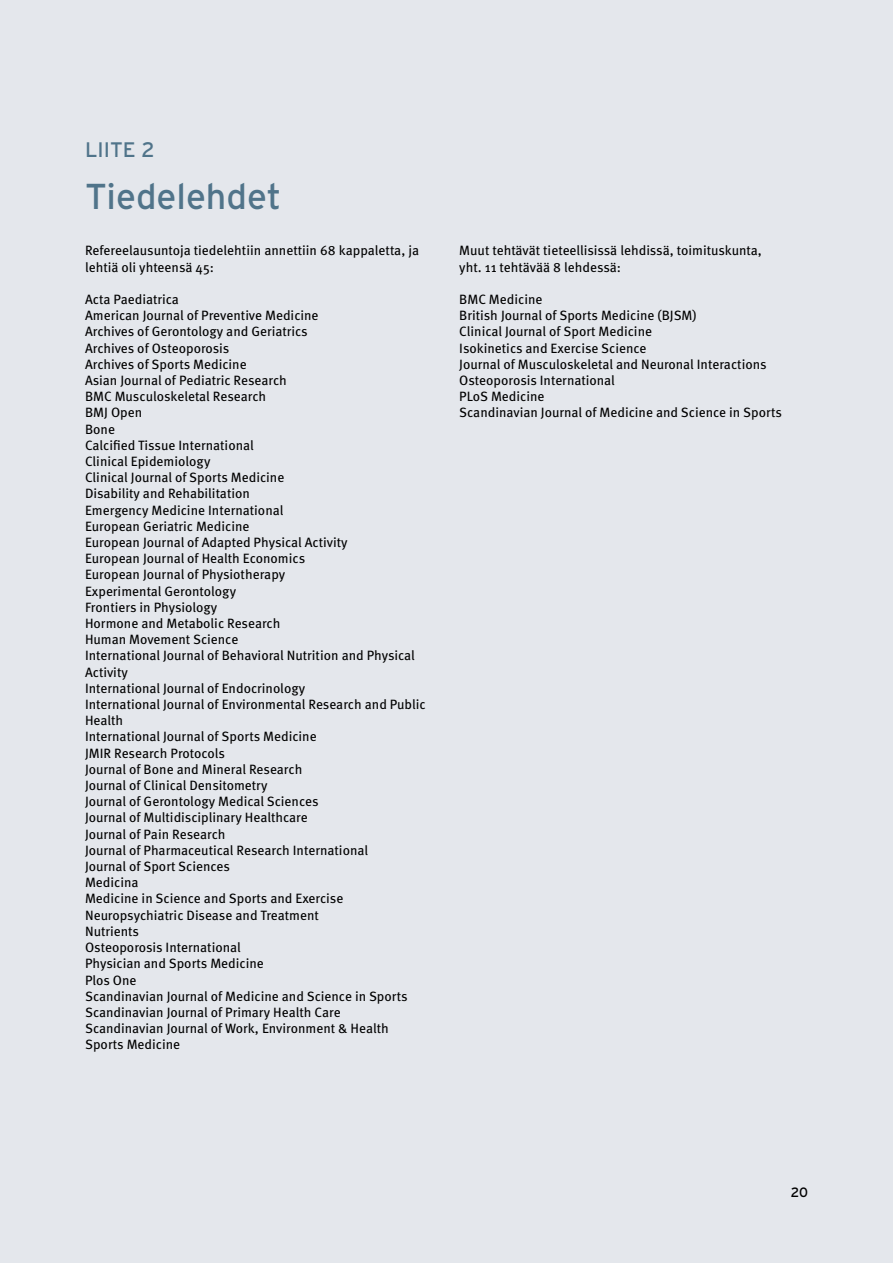
<style>
.page{position:relative;width:893px;height:1263px;background:#e4e7ec}
.page>*{position:absolute;margin:0;border:0;box-sizing:border-box;transform-origin:0 0}
.t1{font:36px "Interstate";color:#50748a}
.t2{font:21px "Interstate";color:#50748a}
.t3{font:13.5px/16.2px "Meta OT";color:#000}
.t4{font:13.5px "Interstate";color:#000}
</style>
<div class="page">
<h2 class="t2" style="left:85px;top:137px;width:71px">LIITE 2</h2>
<h1 class="t1" style="left:85px;top:174px;width:198px">Tiedelehdet</h1>
<p class="t3" style="left:85px;top:243px;width:336px">Refereelausuntoja tiedelehtiin annettiin 68 kappaletta, ja lehtiä oli yhteensä 45:</p>
<p class="t3" style="left:85px;top:291px;width:342px">Acta Paediatrica<br>American Journal of Preventive Medicine<br>Archives of Gerontology and Geriatrics<br>Archives of Osteoporosis<br>Archives of Sports Medicine<br>Asian Journal of Pediatric Research<br>BMC Musculoskeletal Research<br>BMJ Open<br>Bone<br>Calcified Tissue International<br>Clinical Epidemiology<br>Clinical Journal of Sports Medicine<br>Disability and Rehabilitation<br>Emergency Medicine International<br>European Geriatric Medicine<br>European Journal of Adapted Physical Activity<br>European Journal of Health Economics<br>European Journal of Physiotherapy<br>Experimental Gerontology<br>Frontiers in Physiology<br>Hormone and Metabolic Research<br>Human Movement Science<br>International Journal of Behavioral Nutrition and Physical<br>Activity<br>International Journal of Endocrinology<br>International Journal of Environmental Research and Public<br>Health<br>International Journal of Sports Medicine<br>JMIR Research Protocols<br>Journal of Bone and Mineral Research<br>Journal of Clinical Densitometry<br>Journal of Gerontology Medical Sciences<br>Journal of Multidisciplinary Healthcare<br>Journal of Pain Research<br>Journal of Pharmaceutical Research International<br>Journal of Sport Sciences<br>Medicina<br>Medicine in Science and Sports and Exercise<br>Neuropsychiatric Disease and Treatment<br>Nutrients<br>Osteoporosis International<br>Physician and Sports Medicine<br>Plos One<br>Scandinavian Journal of Medicine and Science in Sports<br>Scandinavian Journal of Primary Health Care<br>Scandinavian Journal of Work, Environment &amp; Health<br>Sports Medicine</p>
<p class="t3" style="left:459px;top:243px;width:304px">Muut tehtävät tieteellisissä lehdissä, toimituskunta, yht. 11 tehtävää 8 lehdessä:</p>
<p class="t3" style="left:459px;top:291px;width:324px">BMC Medicine<br>British Journal of Sports Medicine (BJSM)<br>Clinical Journal of Sport Medicine<br>Isokinetics and Exercise Science<br>Journal of Musculoskeletal and Neuronal Interactions Osteoporosis International<br>PLoS Medicine<br>Scandinavian Journal of Medicine and Science in Sports</p>
<p class="t4" style="left:791px;top:1184px;width:19px">20</p>
</div>
